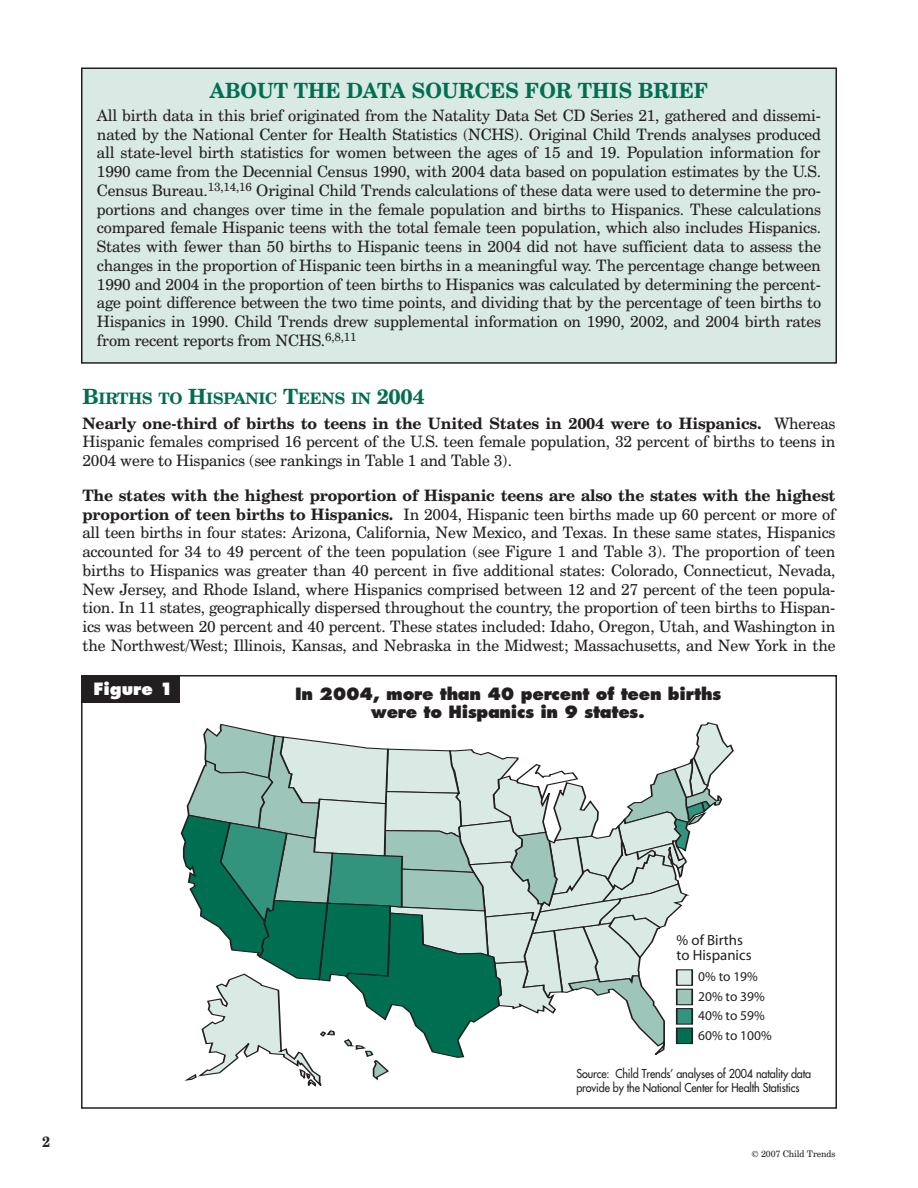
<style>
.page{position:relative;width:918px;height:1188px;background:#fff}
.page>*{position:absolute;margin:0;border:0;box-sizing:border-box;transform-origin:0 0}
.t1{font:700 21px "Century Schoolbook BT";color:#006e51;scale:.95 1}
.t2{font:800 16.5px/18px "Futura";letter-spacing:-.015em;color:#231f20;text-align:center}
.t3{font:800 16.5px "Futura";color:#fff}
.t4{font:15.75px/18.8px "Century Schoolbook BT";letter-spacing:-.01em;color:#231f20;text-align:justify}
.t5{font:700 15.75px/24.2px "Century Schoolbook BT";letter-spacing:-.01em;color:#231f20}
.t6{font:700 15px "Century Schoolbook BT";color:#231f20;scale:.93 1}
.t7{font:14.85px/14.9px "Myriad";color:#231f20}
.t8{font:13.5px/19.5px "Myriad";color:#231f20}
.t9{font:12px/13.5px "Futura";letter-spacing:-.015em;color:#231f20;scale:.9 1}
.t10{font:9px "Century Schoolbook BT";letter-spacing:-.01em;color:#231f20}
.s1{font-size:21px;color:#006e51}
.s2{color:#006e51}
.s3{font-weight:400}
.s4{font-weight:700}
</style>
<div class="page">
<div style="left:82px;top:68px;width:754px;height:295px;background:#d9eae5"></div>
<div style="left:81px;top:68px;width:756px;height:296px;border:2px solid #231f20"></div>
<svg style="left:180px;top:722px;width:554px;height:365px"></svg>
<div style="left:677px;top:970px;width:15px;height:15px;background:#d9eae5"></div>
<div style="left:676px;top:969px;width:17px;height:17px;border:1px solid #231f20"></div>
<div style="left:677px;top:989px;width:15px;height:16px;background:#9dc5ba"></div>
<div style="left:676px;top:989px;width:17px;height:16px;border:1px solid #231f20"></div>
<div style="left:677px;top:1009px;width:15px;height:15px;background:#33947e"></div>
<div style="left:676px;top:1008px;width:17px;height:17px;border:1px solid #231f20"></div>
<div style="left:677px;top:1028px;width:15px;height:16px;background:#006e51"></div>
<div style="left:676px;top:1027px;width:17px;height:17px;border:1px solid #231f20"></div>
<div style="left:81px;top:675px;width:756px;height:434px;border:2px solid #231f20"></div>
<div style="left:81px;top:676px;width:98px;height:27px;background:#231f20"></div>
<h1 class="t1" style="left:210px;top:83px;width:526px">ABOUT THE DATA SOURCES FOR THIS BRIEF</h1>
<p class="t4" style="left:97px;top:108px;width:726px">All birth data in this brief originated from the Natality Data Set CD Series 21, gathered and dissemi&shy;nated by the National Center for Health Statistics (NCHS). Original Child Trends analyses produced all state-level birth statistics for women between the ages of 15 and 19. Population information for 1990 came from the Decennial Census 1990, with 2004 data based on population estimates by the U.S.<br>Census Bureau.<sup>13,14,16</sup> Original Child Trends calculations of these data were used to determine the pro&shy;portions and changes over time in the female population and births to Hispanics. These calculations compared female Hispanic teens with the total female teen population, which also includes Hispanics.<br>States with fewer than 50 births to Hispanic teens in 2004 did not have sufficient data to assess the changes in the proportion of Hispanic teen births in a meaningful way. The percentage change between 1990 and 2004 in the proportion of teen births to Hispanics was calculated by determining the percent&shy;age point difference between the two time points, and dividing that by the percentage of teen births to Hispanics in 1990. Child Trends drew supplemental information on 1990, 2002, and 2004 birth rates from recent reports from NCHS.<sup>6,8,11</sup></p>
<p class="t5" style="left:82px;top:388px;width:754px"><span class="s1">B</span><span class="s2">IRTHS TO</span> <span class="s1">H</span><span class="s2">ISPANIC</span> <span class="s1">T</span><span class="s2">EENS IN</span> <span class="s1">2004<br></span>Nearly one-third of births to teens in the United States in 2004 were to Hispanics. <span class="s3">Whereas</span></p>
<p class="t4" style="left:82px;top:434px;width:755px">Hispanic females comprised 16 percent of the U.S. teen female population, 32 percent of births to teens in<br>2004 were to Hispanics (see rankings in Table 1 and Table 3).</p>
<p class="t4" style="left:82px;top:488px;width:755px"><span class="s4">The states with the highest proportion of Hispanic teens are also the states with the highest proportion of teen births to Hispanics.</span> In 2004, Hispanic teen births made up 60 percent or more of all teen births in four states: Arizona, California, New Mexico, and Texas. In these same states, Hispanics accounted for 34 to 49 percent of the teen population (see Figure 1 and Table 3). The proportion of teen births to Hispanics was greater than 40 percent in five additional states: Colorado, Connecticut, Nevada, New Jersey, and Rhode Island, where Hispanics comprised between 12 and 27 percent of the teen popula&shy;tion. In 11 states, geographically dispersed throughout the country, the proportion of teen births to Hispan&shy;ics was between 20 percent and 40 percent. These states included: Idaho, Oregon, Utah, and Washington in the Northwest/West; Illinois, Kansas, and Nebraska in the Midwest; Massachusetts, and New York in the</p>
<p class="t3" style="left:93px;top:681px;width:82px">Figure 1</p>
<p class="t2" style="left:295px;top:687px;width:428px">In 2004, more than 40 percent of teen births were to Hispanics in 9 states.</p>
<p class="t6" style="left:42px;top:1136px;width:10px">2</p>
<p class="t7" style="left:681px;top:934px;width:72px;text-indent:-5px">% of Birth<br>o Hispanics</p>
<p class="t8" style="left:698px;top:968px;width:75px">0% to 19%<br>20% to 39%<br>40% to 59%<br>60% to 100%</p>
<p class="t9" style="left:576px;top:1068px;width:263px">Source: Child Trends’ analyses of 2004 natality data provide by the National Center for Health Statistics</p>
<p class="t10" style="left:752px;top:1151px;width:85px">© 2007 Child Trends</p>
</div>
